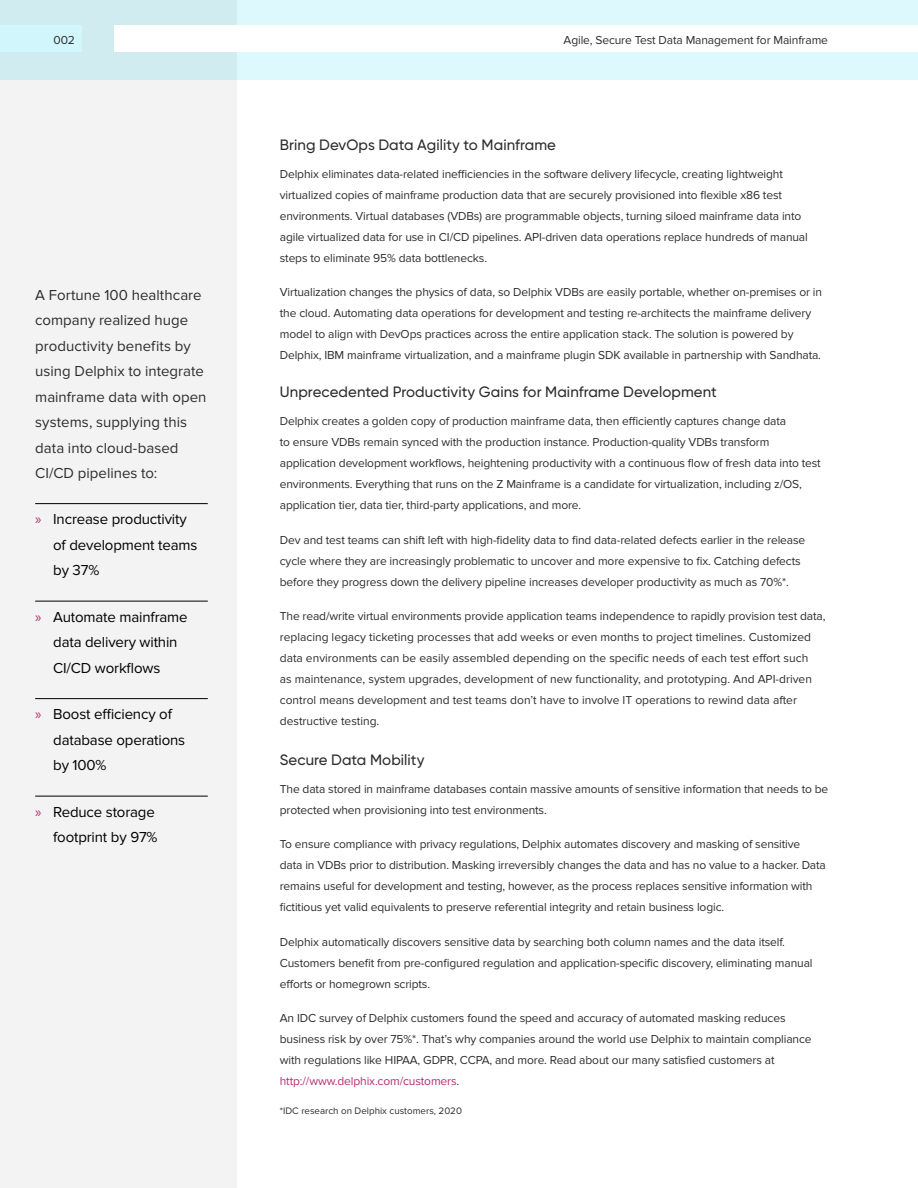
<style>
.page{position:relative;width:918px;height:1188px;background:#fff}
.page>*{position:absolute;margin:0;border:0;box-sizing:border-box;transform-origin:0 0}
.t1{font:15px/25.5px "Proxima Nova";letter-spacing:-.01em;color:#000}
.t2{font:15px/25.5px "Proxima Nova";letter-spacing:.005em;color:#2d2d2d}
.t3{font:500 15px "Gilroy";letter-spacing:.005em;color:#2d2d2d}
.t4{font:12px/21px "Proxima Nova";letter-spacing:-.01em;color:#2d2d2d}
.t5{font:9.75px "Proxima Nova";color:#2d2d2d}
.s1{font-family:"Myriad Pro";color:#b22e74}
.s2{color:#b22e74}
</style>
<div class="page">
<div style="left:0;top:0;width:237px;height:1188px;background:#f3f3f3"></div>
<div style="left:0;top:0;width:918px;height:80px;background:linear-gradient(to right,#d3eef2,#e1fdff)"></div>
<div style="left:0;top:25px;width:82px;height:27px;background:#d1f7fd"></div>
<div style="left:115px;top:25px;width:803px;height:27px;background:#fff"></div>
<hr style="left:35px;top:503px;width:173px;height:1px;background:#000">
<hr style="left:35px;top:601px;width:173px;height:1px;background:#000">
<hr style="left:35px;top:698px;width:173px;height:1px;background:#000">
<hr style="left:35px;top:796px;width:173px;height:1px;background:#000">
<p class="t4" style="left:53px;top:29px;width:23px">002</p>
<p class="t4" style="left:564px;top:29px;width:266px">Agile, Secure Test Data Management for Mainframe</p>
<p class="t2" style="left:35px;top:282px;width:173px">A Fortune 100 healthcare company realized huge productivity benefits by using Delphix to integrate mainframe data with open systems, supplying this data into cloud-based<br>CI/CD pipelines to:</p>
<p class="t1" style="left:53px;top:507px;width:146px;text-indent:-18px"><span class="s1">»</span> Increase productivity of development teams by 37%</p>
<p class="t1" style="left:53px;top:604px;width:136px;text-indent:-18px"><span class="s1">»</span> Automate mainframe data delivery within<br>CI/CD workflows</p>
<p class="t1" style="left:53px;top:702px;width:134px;text-indent:-18px"><span class="s1">»</span> Boost efficiency of database operations by 100%</p>
<p class="t1" style="left:35px;top:799px;width:124px;text-align:right"><span class="s1">»</span> Reduce storage footprint by 97%</p>
<p class="t3" style="left:280px;top:136px;width:278px">Bring DevOps Data Agility to Mainframe</p>
<p class="t4" style="left:280px;top:163px;width:530px">Delphix eliminates data-related inefficiencies in the software delivery lifecycle, creating lightweight virtualized copies of mainframe production data that are securely provisioned into flexible x86 test environments. Virtual databases (VDBs) are programmable objects, turning siloed mainframe data into agile virtualized data for use in CI/CD pipelines. API-driven data operations replace hundreds of manual steps to eliminate 95% data bottlenecks.</p>
<p class="t4" style="left:280px;top:282px;width:544px">Virtualization changes the physics of data, so Delphix VDBs are easily portable, whether on-premises or in the cloud. Automating data operations for development and testing re-architects the mainframe delivery model to align with DevOps practices across the entire application stack. The solution is powered by Delphix, IBM mainframe virtualization, and a mainframe plugin SDK available in partnership with Sandhata.</p>
<p class="t3" style="left:280px;top:383px;width:439px">Unprecedented Productivity Gains for Mainframe Development</p>
<p class="t4" style="left:280px;top:411px;width:543px">Delphix creates a golden copy of production mainframe data, then efficiently captures change data<br>to ensure VDBs remain synced with the production instance. Production-quality VDBs transform application development workflows, heightening productivity with a continuous flow of fresh data into test environments. Everything that runs on the Z Mainframe is a candidate for virtualization, including z/OS, application tier, data tier, third-party applications, and more.</p>
<p class="t4" style="left:280px;top:529px;width:527px">Dev and test teams can shift left with high-fidelity data to find data-related defects earlier in the release cycle where they are increasingly problematic to uncover and more expensive to fix. Catching defects before they progress down the delivery pipeline increases developer productivity as much as 70%*.</p>
<p class="t4" style="left:280px;top:606px;width:547px">The read/write virtual environments provide application teams independence to rapidly provision test data, replacing legacy ticketing processes that add weeks or even months to project timelines. Customized data environments can be easily assembled depending on the specific needs of each test effort such<br>as maintenance, system upgrades, development of new functionality, and prototyping. And API-driven control means development and test teams don’t have to involve IT operations to rewind data after destructive testing.</p>
<p class="t3" style="left:280px;top:751px;width:146px">Secure Data Mobility</p>
<p class="t4" style="left:280px;top:778px;width:550px">The data stored in mainframe databases contain massive amounts of sensitive information that needs to be protected when provisioning into test environments.</p>
<p class="t4" style="left:280px;top:834px;width:548px">To ensure compliance with privacy regulations, Delphix automates discovery and masking of sensitive data in VDBs prior to distribution. Masking irreversibly changes the data and has no value to a hacker. Data remains useful for development and testing, however, as the process replaces sensitive information with fictitious yet valid equivalents to preserve referential integrity and retain business logic.</p>
<p class="t4" style="left:280px;top:931px;width:534px">Delphix automatically discovers sensitive data by searching both column names and the data itself.<br>Customers benefit from pre-configured regulation and application-specific discovery, eliminating manual efforts or homegrown scripts.</p>
<p class="t4" style="left:280px;top:1008px;width:533px">An IDC survey of Delphix customers found the speed and accuracy of automated masking reduces business risk by over 75%*. That’s why companies around the world use Delphix to maintain compliance with regulations like HIPAA, GDPR, CCPA, and more. Read about our many satisfied customers at <span class="s2">http://www.delphix.com/customers</span>.</p>
<p class="t5" style="left:280px;top:1105px;width:184px">*IDC research on Delphix customers, 2020</p>
</div>
